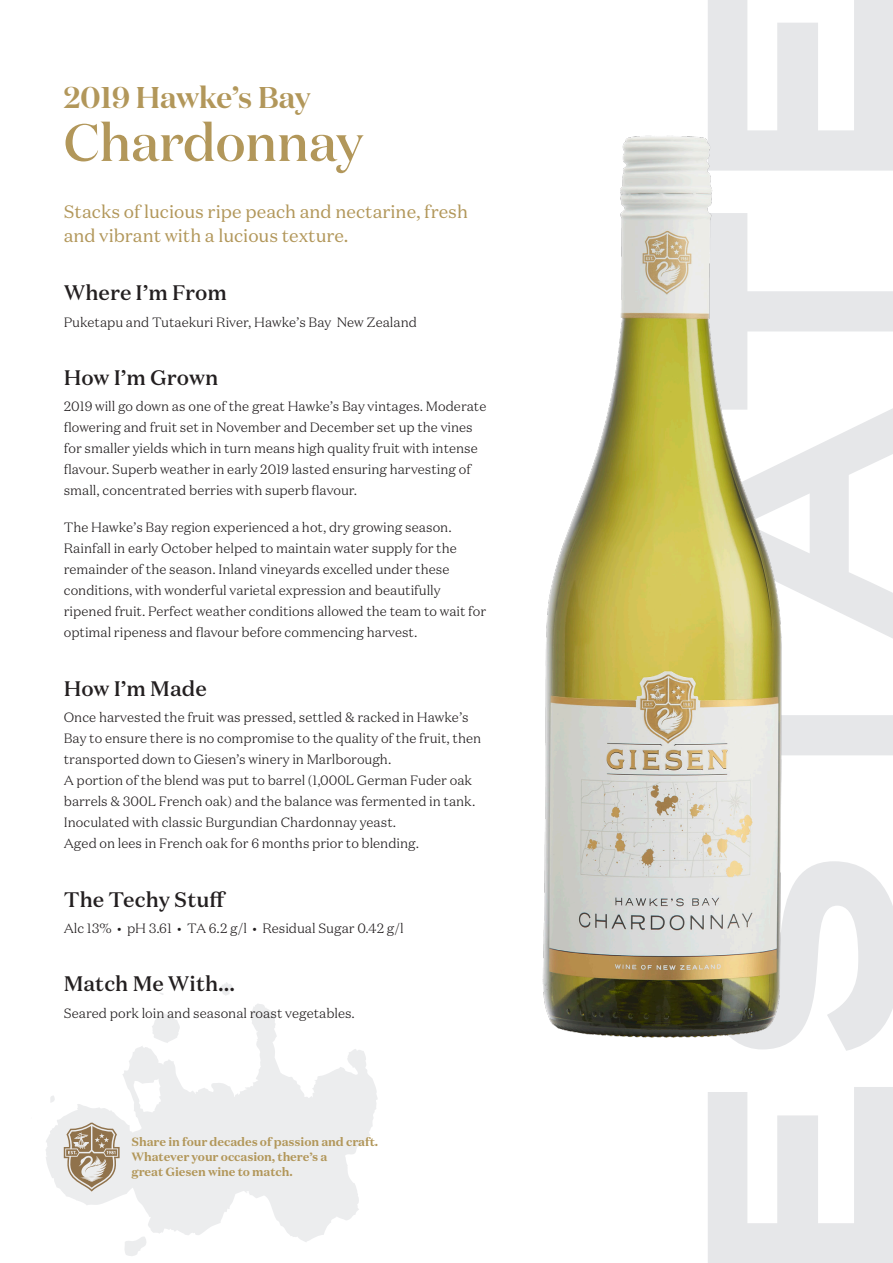
<style>
.page{position:relative;width:893px;height:1263px;background:#fff}
.page>*{position:absolute;margin:0;border:0;box-sizing:border-box;transform-origin:0 0}
.t1{font:700 265.2px "Henderson Sans";color:#e6e7e9}
.t2{font:500 52.5px "Domaine Display";color:#b2975a}
.t3{font:600 30px "Domaine Display";color:#b2975a}
.Copy_Header{font:500 21px "Domaine Text";color:#231f20}
.Copy_Text_Gold{font:18px/24px "Domaine Text";color:#b2975a}
.Copy_Text{font:300 13.5px/21px "Domaine Text";color:#231f20}
.t4{font:700 12px/15px "Domaine Text";letter-spacing:-.01em;color:#b2975a}
</style>
<div class="page">
<svg style="left:46px;top:982px;width:332px;height:274px"></svg>
<svg style="left:64px;top:1123px;width:56px;height:68px;background:#c0b2a0"></svg>
<img style="left:542px;top:135px;width:240px;height:903px">
<p class="t3" style="left:64px;top:79px;width:248px">2019 Hawke’s Bay</p>
<p class="t2" style="left:64px;top:109px;width:301px">Chardonnay</p>
<p class="Copy_Text_Gold" style="left:64px;top:199px;width:406px">Stacks of lucious ripe peach and nectarine, fresh and vibrant with a lucious texture.</p>
<p class="Copy_Header" style="left:64px;top:280px;width:165px">Where I’m From</p>
<p class="Copy_Text" style="left:64px;top:311px;width:355px">Puketapu and Tutaekuri River, Hawke’s Bay New Zealand</p>
<p class="Copy_Header" style="left:64px;top:364px;width:156px">How I’m Grown</p>
<p class="Copy_Text" style="left:64px;top:396px;width:424px">2019 will go down as one of the great Hawke’s Bay vintages. Moderate flowering and fruit set in November and December set up the vines for smaller yields which in turn means high quality fruit with intense flavour. Superb weather in early 2019 lasted ensuring harvesting of small, concentrated berries with superb flavour.</p>
<p class="Copy_Text" style="left:64px;top:517px;width:424px">The Hawke’s Bay region experienced a hot, dry growing season.<br>Rainfall in early October helped to maintain water supply for the remainder of the season. Inland vineyards excelled under these conditions, with wonderful varietal expression and beautifully ripened fruit. Perfect weather conditions allowed the team to wait for optimal ripeness and flavour before commencing harvest.</p>
<p class="Copy_Header" style="left:64px;top:675px;width:145px">How I’m Made</p>
<p class="Copy_Text" style="left:64px;top:706px;width:419px">Once harvested the fruit was pressed, settled &amp; racked in Hawke’s Bay to ensure there is no compromise to the quality of the fruit, then transported down to Giesen’s winery in Marlborough.<br>A portion of the blend was put to barrel (1,000L German Fuder oak barrels &amp; 300L French oak) and the balance was fermented in tank.<br>Inoculated with classic Burgundian Chardonnay yeast.<br>Aged on lees in French oak for 6 months prior to blending.</p>
<p class="Copy_Header" style="left:64px;top:886px;width:164px">The Techy Stuff</p>
<p class="Copy_Text" style="left:64px;top:917px;width:341px">Alc 13% • pH 3.61 • TA 6.2 g/l • Residual Sugar 0.42 g/l</p>
<p class="Copy_Header" style="left:64px;top:970px;width:173px">Match Me With...</p>
<p class="Copy_Text" style="left:64px;top:1002px;width:293px">Seared pork loin and seasonal roast vegetables.</p>
<p class="t4" style="left:132px;top:1134px;width:248px">Share in four decades of passion and craft.<br>Whatever your occasion, there’s a<br>great Giesen wine to match.</p>
<p class="t1" style="left:613px;top:1296px;width:1321px;rotate:-90deg">ESTATE</p>
</div>
